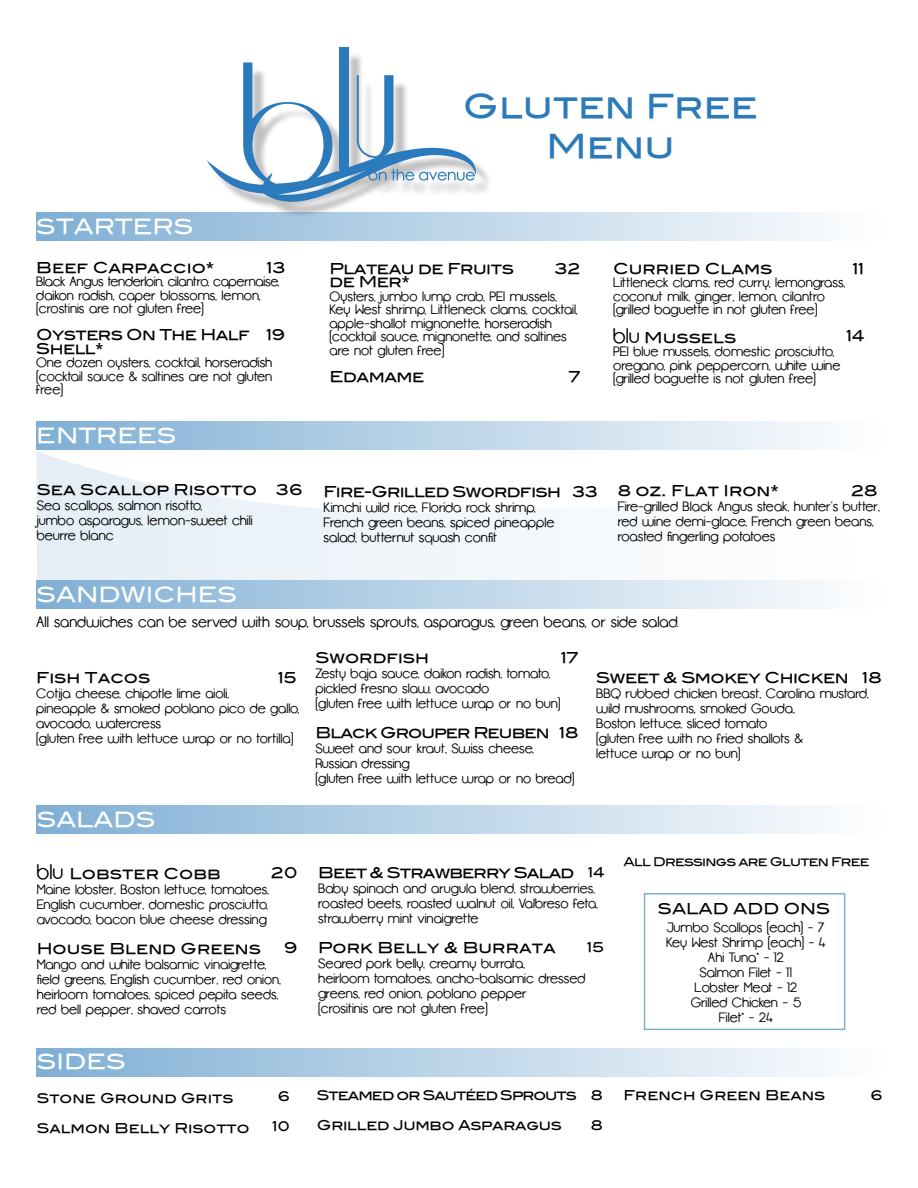
<style>
.page{position:relative;width:918px;height:1188px;background:#fff}
.page>*{position:absolute;margin:0;border:0;box-sizing:border-box;transform-origin:0 0}
.t1{font:33px/39.6px "Blair Md ITCTT Medium";color:#2c7aba;text-align:center}
.t2{font:21px "Blair Md ITCTT Medium";color:#fff}
.t3{font:15px "Blair Md ITCTT Medium";color:#000}
.t4{font:15px "Opificio";color:#000}
.t5{font:15px/13.5px "Blair Md ITCTT Medium";letter-spacing:-.03em;color:#000}
.t6{font:15px "Blair Md ITCTT Medium";letter-spacing:-.06em;color:#000}
.t7{font:15px/13.5px "Blair Md ITCTT Medium";letter-spacing:-.04em;color:#000}
.t8{font:15px "Blair Md ITCTT Medium";letter-spacing:-.05em;color:#000}
.t9{font:13.5px/15px "Opificio";color:#000}
.t10{font:13.5px/13.5px "Opificio";letter-spacing:-.02em;color:#000}
.t11{font:13.5px "Blair Md ITCTT Medium";color:#000}
.t12{font:13.5px "Blair Md ITCTT Medium";letter-spacing:-.07em;color:#000}
.t13{font:13.5px "Blair Md ITCTT Medium";letter-spacing:-.02em;color:#000}
.t14{font:12px "Blair Md ITCTT Medium";letter-spacing:-.06em;color:#000}
.s1{font-family:"Opificio";font-size:21px}
</style>
<div class="page">
<div style="left:37px;top:1048px;width:846px;height:28px;background:linear-gradient(to right,#7fafd5,#fefefe)"></div>
<div style="left:36px;top:806px;width:846px;height:28px;background:linear-gradient(to right,#7fafd5,#fefefe)"></div>
<div style="left:36px;top:580px;width:846px;height:28px;background:linear-gradient(to right,#7fafd5,#fefefe)"></div>
<div style="left:36px;top:421px;width:846px;height:28px;background:linear-gradient(to right,#7fafd5,#fefefe)"></div>
<div style="left:36px;top:212px;width:846px;height:28px;background:linear-gradient(to right,#7fafd5,#fefefe)"></div>
<div style="left:213px;top:53px;width:278px;height:164px;background:#000;opacity:.25"></div>
<div style="left:340px;top:47px;width:9px;height:123px;background:#2b7abb"></div>
<svg style="left:207px;top:62px;width:270px;height:151px"></svg>
<svg style="left:36px;top:451px;width:500px;height:129px;fill:#f0f6fa"></svg>
<h2 class="t2" style="left:36px;top:210px;width:159px">STARTERS</h2>
<p class="t3" style="left:36px;top:255px;width:180px">Beef Carpaccio*</p>
<p class="t10" style="left:36px;top:275px;width:245px">Black Angus tenderloin, cilantro, capernaise, daikon radish, caper blossoms, lemon, (crostinis are not gluten free)</p>
<p class="t7" style="left:36px;top:327px;width:215px">Oysters On The Half<br>Shell*</p>
<p class="t9" style="left:36px;top:356px;width:238px;line-height:13.5px;text-align:justify">One dozen oysters, cocktail, horseradish (cocktail sauce &amp; saltines are not gluten free)</p>
<p class="t3" style="left:267px;top:255px;width:20px">13</p>
<p class="t3" style="left:267px;top:323px;width:21px">19</p>
<h2 class="t2" style="left:36px;top:418px;width:142px">ENTREES</h2>
<h1 class="t1" style="left:463px;top:83px;width:296px">Gluten Free<br>Menu</h1>
<p class="t3" style="left:555px;top:256px;width:27px">32</p>
<p class="t5" style="left:330px;top:260px;width:186px">Plateau de Fruits de Mer*</p>
<p class="t9" style="left:330px;top:290px;width:250px;line-height:13.5px">Oysters, jumbo lump crab, PEI mussels, Key West shrimp, Littleneck clams, cocktail, apple-shallot mignonette, horseradish (cocktail sauce, mignonette, and saltines are not gluten free)</p>
<p class="t5" style="left:330px;top:368px;width:96px">Edamame</p>
<p class="t3" style="left:569px;top:364px;width:13px">7</p>
<p class="t3" style="left:613px;top:256px;width:161px">Curried Clams</p>
<p class="t9" style="left:613px;top:276px;width:234px;line-height:13.5px">Littleneck clams, red curry, lemongrass, coconut milk, ginger, lemon, cilantro (grilled baguette in not gluten free)</p>
<p class="t3" style="left:613px;top:325px;width:125px"><span class="s1">blu</span> Mussels</p>
<p class="t9" style="left:613px;top:345px;width:229px;line-height:13.5px">PEI blue mussels, domestic prosciutto, oregano, pink peppercorn, white wine (grilled baguette is not gluten free)</p>
<p class="t3" style="left:853px;top:256px;width:13px">11</p>
<p class="t3" style="left:846px;top:324px;width:19px">14</p>
<p class="t3" style="left:37px;top:477px;width:222px">Sea Scallop Risotto</p>
<p class="t3" style="left:276px;top:477px;width:28px">36</p>
<p class="t3" style="left:852px;top:479px;width:27px">28</p>
<p class="t9" style="left:37px;top:498px;width:217px">Sea scallops, salmon risotto,<br>jumbo asparagus, lemon-sweet chili beurre blanc</p>
<p class="t3" style="left:618px;top:479px;width:163px">8 oz. Flat Iron*</p>
<p class="t9" style="left:618px;top:499px;width:264px">Fire-grilled Black Angus steak, hunter’s butter, red wine demi-glace, French green beans, roasted fingerling potatoes</p>
<p class="t8" style="left:324px;top:480px;width:239px">Fire-Grilled Swordfish</p>
<p class="t9" style="left:324px;top:500px;width:232px">Kimchi wild rice, Florida rock shrimp,<br>French green beans, spiced pineapple salad, butternut squash confit</p>
<p class="t3" style="left:572px;top:480px;width:27px">33</p>
<h2 class="t2" style="left:37px;top:577px;width:202px">SANDWICHES</h2>
<p class="t4" style="left:36px;top:614px;width:644px">All sandwiches can be served with soup, brussels sprouts, asparagus, green beans, or side salad.</p>
<p class="t3" style="left:36px;top:665px;width:116px">Fish Tacos</p>
<p class="t9" style="left:36px;top:686px;width:264px">Cotija cheese, chipotle lime aioli,<br>pineapple &amp; smoked poblano pico de gallo, avocado, watercress<br>(gluten free with lettuce wrap or no tortilla)</p>
<p class="t3" style="left:278px;top:665px;width:21px">15</p>
<p class="t3" style="left:315px;top:646px;width:115px">Swordfish</p>
<p class="t9" style="left:315px;top:667px;width:247px">Zesty baja sauce, daikon radish, tomato, pickled fresno slaw, avocado<br>(gluten free with lettuce wrap or no bun)</p>
<p class="t6" style="left:315px;top:721px;width:236px">Black Grouper Reuben</p>
<p class="t9" style="left:315px;top:742px;width:261px">Sweet and sour kraut, Swiss cheese,<br>Russian dressing<br>(gluten free with lettuce wrap or no bread)</p>
<p class="t3" style="left:561px;top:646px;width:19px">17</p>
<p class="t3" style="left:559px;top:721px;width:21px">18</p>
<p class="t5" style="left:596px;top:669px;width:254px">Sweet &amp; Smokey Chicken</p>
<p class="t9" style="left:596px;top:686px;width:274px">BBQ rubbed chicken breast, Carolina mustard, wild mushrooms, smoked Gouda,<br>Boston lettuce, sliced tomato<br>(gluten free with no fried shallots &amp;<br>lettuce wrap or no bun)</p>
<p class="t3" style="left:863px;top:665px;width:21px">18</p>
<h2 class="t2" style="left:37px;top:802px;width:120px">SALADS</h2>
<p class="t3" style="left:37px;top:862px;width:186px"><span class="s1">blu</span> Lobster Cobb</p>
<p class="t9" style="left:37px;top:882px;width:234px;text-align:justify">Maine lobster, Boston lettuce, tomatoes, English cucumber, domestic prosciutto, avocado, bacon blue cheese dressing</p>
<p class="t3" style="left:37px;top:937px;width:226px">House Blend Greens</p>
<p class="t9" style="left:37px;top:957px;width:246px">Mango and white balsamic vinaigrette, field greens, English cucumber, red onion, heirloom tomatoes, spiced pepita seeds, red bell pepper, shaved carrots</p>
<p class="t3" style="left:271px;top:860px;width:28px">20</p>
<p class="t3" style="left:284px;top:935px;width:15px">9</p>
<p class="t11" style="left:588px;top:861px;width:18px">14</p>
<p class="t6" style="left:318px;top:860px;width:258px">Beet &amp; Strawberry Salad</p>
<p class="t9" style="left:318px;top:881px;width:281px">Baby spinach and arugula blend, strawberries, roasted beets, roasted walnut oil, Valbreso feta, strawberry mint vinaigrette</p>
<p class="t3" style="left:318px;top:935px;width:239px">Pork Belly &amp; Burrata</p>
<p class="t9" style="left:318px;top:956px;width:269px">Seared pork belly, creamy burrata,<br>heirloom tomatoes, ancho-balsamic dressed greens, red onion, poblano pepper<br>(crositinis are not gluten free)</p>
<p class="t11" style="left:587px;top:936px;width:19px">15</p>
<p class="t14" style="left:624px;top:852px;width:248px">All Dressings are Gluten Free</p>
<p class="t3" style="left:658px;top:897px;width:174px">SALAD ADD ONS</p>
<p class="t9" style="left:666px;top:920px;width:161px;text-align:center">Jumbo Scallops (each) - 7<br>Key West Shrimp (each) - 4<br>Ahi Tuna* - 12<br>Salmon Filet - 11<br>Lobster Meat - 12<br>Grilled Chicken - 5<br>Filet* - 24</p>
<h2 class="t2" style="left:37px;top:1045px;width:91px">SIDES</h2>
<p class="t11" style="left:37px;top:1087px;width:198px">Stone Ground Grits</p>
<p class="t11" style="left:37px;top:1117px;width:214px">Salmon Belly Risotto</p>
<p class="t12" style="left:317px;top:1084px;width:262px">Steamed or Sautéed Sprouts</p>
<p class="t13" style="left:317px;top:1114px;width:246px">Grilled Jumbo Asparagus</p>
<p class="t11" style="left:278px;top:1085px;width:14px">6</p>
<p class="t11" style="left:624px;top:1084px;width:203px">French Green Beans</p>
<p class="t11" style="left:272px;top:1115px;width:19px">10</p>
<p class="t11" style="left:591px;top:1084px;width:14px">8</p>
<p class="t11" style="left:591px;top:1114px;width:14px">8</p>
<p class="t11" style="left:870px;top:1084px;width:14px">6</p>
</div>
